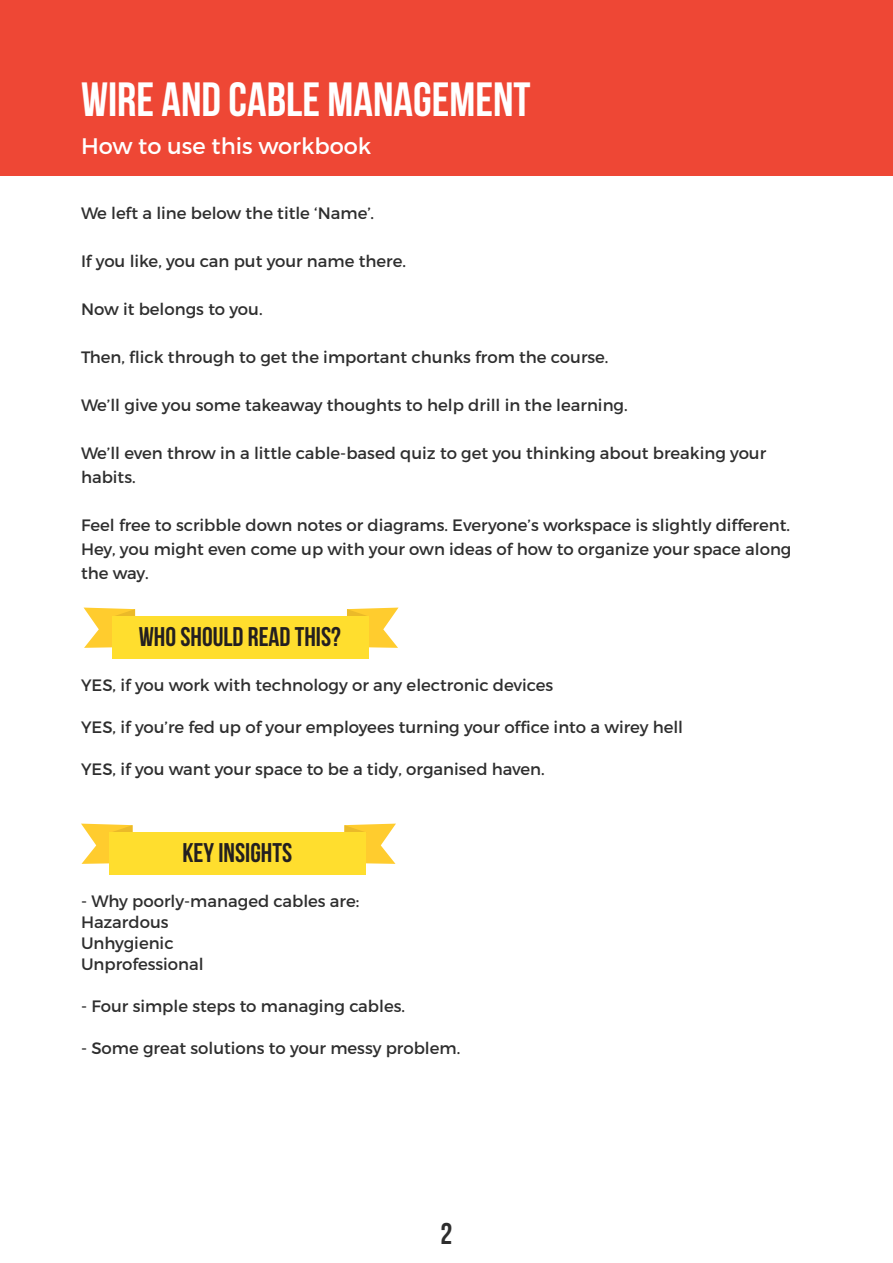
<style>
.page{position:relative;width:893px;height:1263px;background:#fff}
.page>*{position:absolute;margin:0;border:0;box-sizing:border-box;transform-origin:0 0}
.t1{font:700 48px "Bebas Neue";color:#fff}
.t2{font:700 30px "Bebas Neue";color:#2e2e2e}
.t3{font:700 27px "Bebas Neue";color:#231f20}
.t4{font:22.5px "Montserrat";color:#fff}
.t5{font:16.5px/24px "Montserrat";color:#2e2e2e}
</style>
<div class="page">
<svg style="left:84px;top:608px;width:51px;height:40px"></svg>
<svg style="left:81px;top:824px;width:52px;height:40px"></svg>
<svg style="left:347px;top:608px;width:51px;height:40px"></svg>
<svg style="left:344px;top:824px;width:52px;height:40px"></svg>
<div style="left:112px;top:616px;width:256px;height:43px;background:#ffde2e"></div>
<div style="left:109px;top:832px;width:257px;height:43px;background:#ffde2e"></div>
<div style="left:0;top:0;width:893px;height:176px;background:#ee4735"></div>
<p class="t1" style="left:81px;top:73px;width:451px">WIRE AND CABLE MANAGEMENT</p>
<p class="t4" style="left:81px;top:132px;width:292px">How to use this workbook</p>
<p class="t5" style="left:81px;top:201px;width:294px">We left a line below the title ‘Name’.</p>
<p class="t5" style="left:81px;top:249px;width:326px">If you like, you can put your name there.</p>
<p class="t5" style="left:81px;top:297px;width:183px">Now it belongs to you.</p>
<p class="t5" style="left:81px;top:345px;width:529px">Then, flick through to get the important chunks from the course.</p>
<p class="t5" style="left:81px;top:393px;width:548px">We’ll give you some takeaway thoughts to help drill in the learning.</p>
<p class="t5" style="left:81px;top:441px;width:687px">We’ll even throw in a little cable-based quiz to get you thinking about breaking your habits.</p>
<p class="t5" style="left:81px;top:513px;width:712px;text-align:justify">Feel free to scribble down notes or diagrams. Everyone’s workspace is slightly different.<br>Hey, you might even come up with your own ideas of how to organize your space along the way.</p>
<p class="t3" style="left:139px;top:621px;width:204px">WHO SHOULD READ THIS?</p>
<p class="t5" style="left:81px;top:673px;width:474px">YES, if you work with technology or any electronic devices</p>
<p class="t5" style="left:81px;top:715px;width:604px">YES, if you’re fed up of your employees turning your office into a wirey hell</p>
<p class="t5" style="left:81px;top:757px;width:465px">YES, if you want your space to be a tidy, organised haven.</p>
<p class="t3" style="left:182px;top:837px;width:111px">KEY INSIGHTS</p>
<p class="t5" style="left:81px;top:889px;width:280px">- Why poorly-managed cables are:</p>
<p class="t5" style="left:81px;top:910px;width:89px">Hazardous</p>
<p class="t5" style="left:81px;top:931px;width:94px">Unhygienic</p>
<p class="t5" style="left:81px;top:952px;width:124px">Unprofessional</p>
<p class="t5" style="left:81px;top:994px;width:326px">- Four simple steps to managing cables.</p>
<p class="t5" style="left:81px;top:1036px;width:381px">- Some great solutions to your messy problem.</p>
<p class="t2" style="left:441px;top:1217px;width:13px">2</p>
</div>
